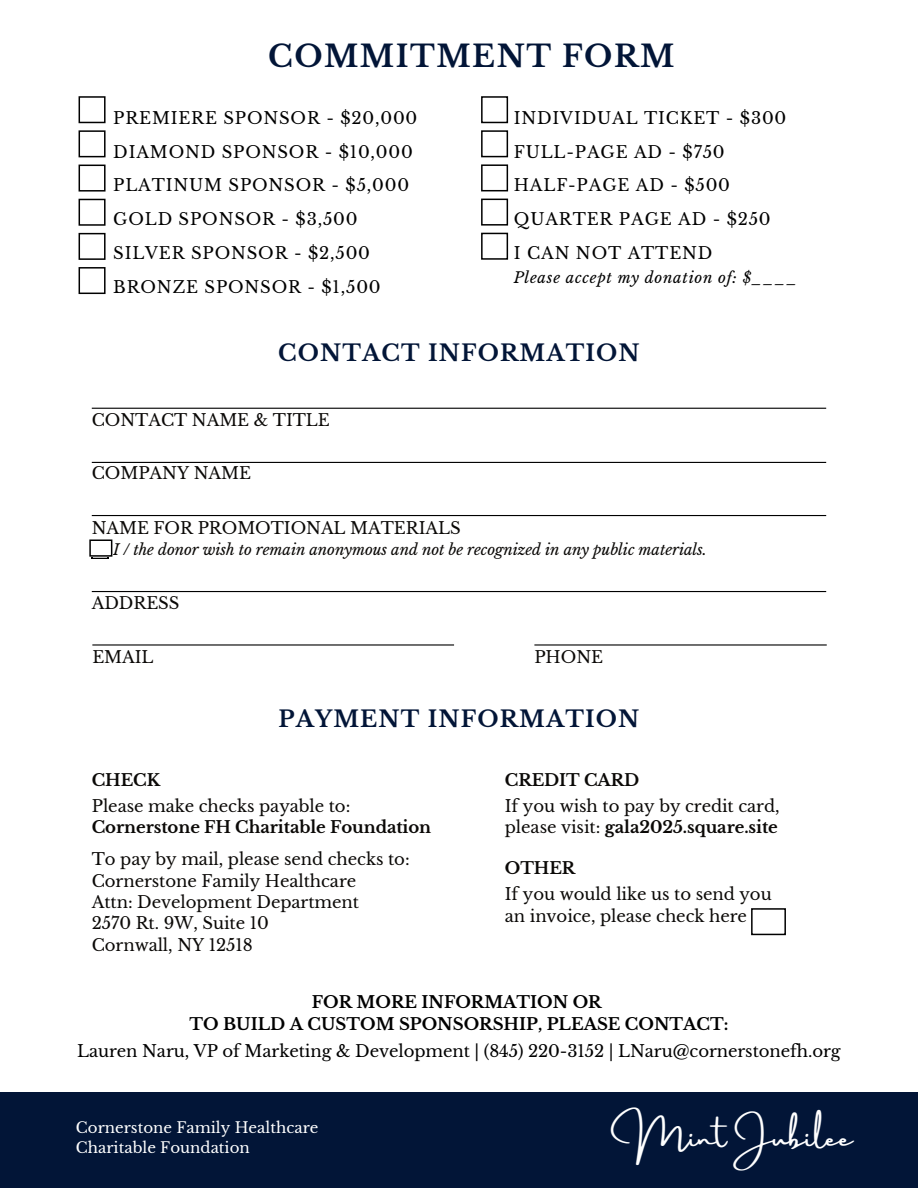
<style>
.page{position:relative;width:918px;height:1188px;background:#fff}
.page>*{position:absolute;margin:0;border:0;box-sizing:border-box;transform-origin:0 0}
.t1{font:700 30px "Libre Baskerville";letter-spacing:.05em;color:#021537}
.t2{font:29.25px "Amsterdam Three";color:#fff}
.t3{font:700 22.5px "Libre Baskerville";letter-spacing:.05em;color:#021537}
.t4{font:16.5px/21.3px "Libre Baskerville";letter-spacing:-.005em;color:#0b0907}
.t5{font:16.5px/33.8px "Libre Baskerville";letter-spacing:.05em;color:#000}
.t6{font:16.5px "Libre Baskerville";letter-spacing:-.005em;color:#000}
.t7{font:700 16.5px/22.5px "Libre Baskerville";color:#000;text-align:center}
.t8{font:700 16.5px "Libre Baskerville";letter-spacing:-.005em;color:#0b0907}
.t9{font:italic 15px "Libre Baskerville";letter-spacing:-.005em;color:#0b0907}
.t10{font:15px/20.2px "Libre Baskerville";color:#fff}
.t11{font:italic 15px "Libre Baskerville";letter-spacing:.05em;color:#000}
.s1{font-weight:700}
</style>
<div class="page">
<hr style="left:534px;top:644px;width:293px;height:2px;background:#000">
<hr style="left:92px;top:644px;width:362px;height:2px;background:#000">
<hr style="left:92px;top:591px;width:734px;height:1px;background:#000">
<div style="left:0;top:1092px;width:918px;height:96px;background:#021537"></div>
<svg style="left:92px;top:557px;width:16px;height:2px"></svg>
<hr style="left:92px;top:515px;width:734px;height:1px;background:#000">
<hr style="left:92px;top:462px;width:734px;height:1px;background:#000">
<hr style="left:92px;top:408px;width:734px;height:1px;background:#000">
<div style="left:79px;top:96px;width:27px;height:27px;border:2px solid #000"></div>
<div style="left:79px;top:130px;width:27px;height:27px;border:2px solid #000"></div>
<div style="left:79px;top:165px;width:27px;height:27px;border:2px solid #000"></div>
<div style="left:79px;top:199px;width:27px;height:27px;border:2px solid #000"></div>
<div style="left:79px;top:233px;width:27px;height:27px;border:2px solid #000"></div>
<div style="left:79px;top:267px;width:27px;height:27px;border:2px solid #000"></div>
<div style="left:481px;top:96px;width:27px;height:27px;border:2px solid #000"></div>
<div style="left:481px;top:130px;width:27px;height:27px;border:2px solid #000"></div>
<div style="left:481px;top:164px;width:27px;height:27px;border:2px solid #000"></div>
<div style="left:481px;top:199px;width:27px;height:27px;border:2px solid #000"></div>
<div style="left:481px;top:233px;width:27px;height:27px;border:2px solid #000"></div>
<div style="left:751px;top:908px;width:35px;height:27px;border:2px solid #000"></div>
<div style="left:89px;top:539px;width:23px;height:18px;border:2px solid #000"></div>
<h1 class="t1" style="left:268px;top:38px;width:408px">COMMITMENT FORM</h1>
<p class="t5" style="left:113px;top:101px;width:306px">PREMIERE SPONSOR - $20,000<br>DIAMOND SPONSOR - $10,000<br>PLATINUM SPONSOR - $5,000<br>GOLD SPONSOR - $3,500<br>SILVER SPONSOR - $2,500<br>BRONZE SPONSOR - $1,500</p>
<p class="t5" style="left:514px;top:101px;width:274px">INDIVIDUAL TICKET - $300<br>FULL-PAGE AD - $750<br>HALF-PAGE AD - $500<br>QUARTER PAGE AD - $250<br>I CAN NOT ATTEND</p>
<p class="t11" style="left:514px;top:268px;width:286px">Please accept my donation of: $____</p>
<h3 class="t3" style="left:278px;top:339px;width:363px">CONTACT INFORMATION</h3>
<p class="t4" style="left:92px;top:410px;width:240px">CONTACT NAME &amp; TITLE</p>
<p class="t4" style="left:92px;top:463px;width:161px">COMPANY NAME</p>
<p class="t4" style="left:92px;top:517px;width:370px">NAME FOR PROMOTIONAL MATERIALS</p>
<p class="t9" style="left:113px;top:541px;width:595px">I / the donor wish to remain anonymous and not be recognized in any public materials.</p>
<p class="t4" style="left:92px;top:592px;width:89px">ADDRESS</p>
<p class="t4" style="left:92px;top:646px;width:63px">EMAIL</p>
<p class="t4" style="left:534px;top:646px;width:70px">PHONE</p>
<p class="t8" style="left:92px;top:770px;width:70px">CHECK</p>
<h3 class="t3" style="left:279px;top:705px;width:362px">PAYMENT INFORMATION</h3>
<p class="t8" style="left:505px;top:770px;width:136px">CREDIT CARD</p>
<p class="t4" style="left:92px;top:795px;width:260px">Please make checks payable to:</p>
<p class="t8" style="left:92px;top:817px;width:341px">Cornerstone FH Charitable Foundation</p>
<p class="t4" style="left:92px;top:849px;width:319px">To pay by mail, please send checks to:<br>Cornerstone Family Healthcare<br>Attn: Development Department<br>2570 Rt. 9W, Suite 10<br>Cornwall, NY 12518</p>
<p class="t4" style="left:505px;top:795px;width:276px">If you wish to pay by credit card, please visit: <span class="s1">gala2025.square.site</span></p>
<p class="t8" style="left:505px;top:858px;width:72px">OTHER</p>
<p class="t4" style="left:505px;top:884px;width:284px">If you would like us to send you an invoice, please check here ___</p>
<p class="t7" style="left:190px;top:991px;width:540px">FOR MORE INFORMATION OR<br>TO BUILD A CUSTOM SPONSORSHIP, PLEASE CONTACT:</p>
<p class="t6" style="left:77px;top:1041px;width:765px">Lauren Naru, VP of Marketing &amp; Development | (845) 220-3152 | LNaru@cornerstonefh.org</p>
<p class="t10" style="left:76px;top:1118px;width:244px">Cornerstone Family Healthcare<br>Charitable Foundation</p>
<h2 class="t2" style="left:627px;top:1121px;width:228px">Mint Jubilee</h2>
</div>
